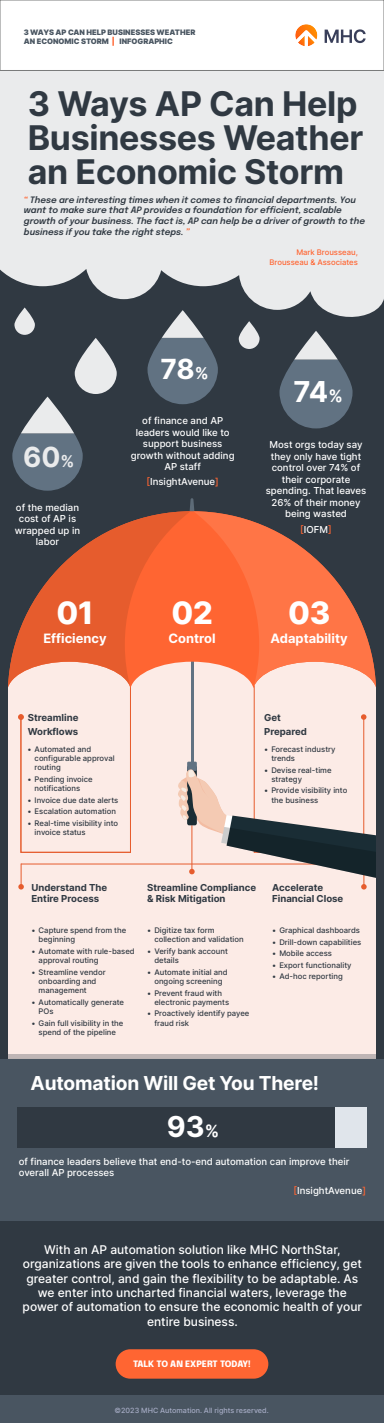
<style>
.page{position:relative;width:384px;height:1423px;background:#fff}
.page>*{position:absolute;margin:0;border:0;box-sizing:border-box;transform-origin:0 0}
.t1{font:700 34px/34px "Inter";letter-spacing:-.01em;color:#303942}
.t2{font:800 30.96px "Inter";color:#fff}
.t3{font:700 28.8px "Inter";color:#fff}
.t4{font:700 27.76px "Inter";color:#eaebec}
.t5{font:700 27.76px "Inter";color:#fff}
.t6{font:700 19.2px "Inter";letter-spacing:-.01em;color:#fff}
.t7{font:700 12.92px "Inter";color:#fff}
.t8{font:500 12px/14.4px "Inter";color:#fff;text-align:center}
.t9{font:500 9.6px/11.5px "Inter";color:#fff;text-align:center}
.t10{font:700 9.6px/11.5px "Inter";color:#303942}
.t11{font:italic 600 8.8px/10.6px "Epilogue";color:#303942}
.t12{font:800 8.8px "Epilogue";color:#fff}
.t13{font:500 7.72px/9.2px "Inter";color:#303942}
.t14{font:500 7.72px/9.2px "Inter";color:#ff6532;text-align:right}
.t15{font:900 7.52px/9px "Inter";color:#495561}
.t16{font:500 7.2px "Inter";color:#a6acc5}
.s1{color:#ff6532}
.s2{font-size:16.2px}
.s3{font-size:16.8px}
</style>
<div class="page">
<div style="left:0;top:1394px;width:384px;height:29px;background:#495561"></div>
<div style="left:0;top:181px;width:384px;height:1040px;background:#303942"></div>
<svg style="left:0;top:71px;width:384px;height:246px;background:#dadcde"></svg>
<div style="left:8px;top:688px;width:368px;height:366px;background:#fcebe6"></div>
<div style="left:0;top:1221px;width:384px;height:173px;background:#303942"></div>
<div style="left:116px;top:1349px;width:152px;height:30px;background:#ff6532;border-radius:15px"></div>
<div style="left:0;top:0;width:384px;height:71px;background:#fff;border:1px solid #7a7b7b"></div>
<svg style="left:325px;top:29px;width:41px;height:14px"></svg>
<svg style="left:295px;top:24px;width:22px;height:22px"></svg>
<svg style="left:148px;top:310px;width:70px;height:94px"></svg>
<svg style="left:279px;top:331px;width:74px;height:97px"></svg>
<svg style="left:12px;top:307px;width:105px;height:184px"></svg>
<svg style="left:239px;top:321px;width:21px;height:28px"></svg>
<div style="left:0;top:1059px;width:384px;height:162px;background:#495561"></div>
<div style="left:334px;top:1107px;width:33px;height:40px;background:#e0e5eb"></div>
<div style="left:17px;top:1107px;width:317px;height:40px;background:#303942"></div>
<div style="left:0;top:1054px;width:384px;height:5px;background:#bfb5b5"></div>
<div style="left:18px;top:688px;width:113px;height:165px;background:#fcebe6"></div>
<hr style="left:21px;top:864px;width:343px;height:1px;background:#e65c2d">
<svg style="left:18px;top:864px;width:6px;height:25px"></svg>
<svg style="left:189px;top:498px;width:6px;height:13px"></svg>
<svg style="left:193px;top:511px;width:183px;height:174px"></svg>
<svg style="left:8px;top:511px;width:183px;height:177px"></svg>
<svg style="left:178px;top:685px;width:198px;height:204px;background:#daccc7"></svg>
<p class="t15" style="left:24px;top:28px;width:173px">3 WAYS AP CAN HELP BUSINESSES WEATHER<br>AN ECONOMIC STORM <span class="s1">|</span> INFOGRAPHIC</p>
<h1 class="t1" style="left:28px;top:89px;width:337px">3 Ways AP Can Help<br>Businesses Weather an Economic Storm</h1>
<p class="t11" style="left:24px;top:194px;width:343px"><span class="s1">ì</span> These are interesting times when it comes to financial departments. You want to make sure that AP provides a foundation for e昀케cient, scalable growth of your business. The fact is, AP can help be a driver of growth to the business if you take the right steps. <span class="s1">î</span></p>
<p class="t14" style="left:270px;top:249px;width:90px">Mark Brousseau,<br>Brousseau &amp; Associates</p>
<h3 class="t5" style="left:160px;top:358px;width:50px">78<span class="s2">%</span></h3>
<h3 class="t3" style="left:293px;top:380px;width:51px">74<span class="s3">%</span></h3>
<h3 class="t4" style="left:23px;top:446px;width:53px">60<span class="s2">%</span></h3>
<p class="t9" style="left:15px;top:502px;width:67px">of the median cost of AP is wrapped up in labor</p>
<p class="t9" style="left:131px;top:416px;width:105px">of finance and AP leaders would like to support business growth without adding<br>AP staff</p>
<p class="t9" style="left:147px;top:476px;width:74px"><span class="s1">[</span>InsightAvenue<span class="s1">]</span></p>
<p class="t9" style="left:266px;top:440px;width:102px">Most orgs today say they only have tight control over 74% of their corporate spending. That leaves<br>26% of their money being wasted</p>
<p class="t9" style="left:300px;top:525px;width:33px"><span class="s1">[</span>IOFM<span class="s1">]</span></p>
<h2 class="t2" style="left:57px;top:595px;width:39px">01</h2>
<h2 class="t2" style="left:172px;top:595px;width:43px">02</h2>
<h2 class="t2" style="left:288px;top:595px;width:44px">03</h2>
<h3 class="t7" style="left:43px;top:633px;width:65px">Efficiency</h3>
<h3 class="t7" style="left:169px;top:633px;width:49px">Control</h3>
<h3 class="t7" style="left:271px;top:633px;width:78px">Adaptability</h3>
<p class="t10" style="left:28px;top:712px;width:52px;line-height:13.9px">Streamline<br>Workflows</p>
<p class="t13" style="left:35px;top:745px;width:82px;text-indent:-7px">ï Automated and configurable approval routing</p>
<p class="t13" style="left:35px;top:775px;width:60px;text-indent:-7px">ï Pending invoice notifications</p>
<p class="t13" style="left:27px;top:795px;width:92px;line-height:11.6px">ï Invoice due date alerts ï Escalation automation ï Real-time visibility into</p>
<p class="t13" style="left:35px;top:828px;width:53px">invoice status</p>
<p class="t10" style="left:264px;top:712px;width:44px;line-height:13.9px">Get<br>Prepared</p>
<p class="t13" style="left:271px;top:745px;width:66px;text-indent:-7px">ï Forecast industry trends</p>
<p class="t13" style="left:271px;top:766px;width:62px;text-indent:-7px">ï Devise real-time strategy</p>
<p class="t13" style="left:271px;top:787px;width:78px;text-indent:-7px">ï Provide visibility into the business</p>
<p class="t10" style="left:31px;top:882px;width:77px">Understand The<br>Entire Process</p>
<p class="t13" style="left:39px;top:926px;width:89px;text-indent:-7px">ï Capture spend from the beginning</p>
<p class="t13" style="left:39px;top:947px;width:98px;text-indent:-7px">ï Automate with rule-based approval routing</p>
<p class="t13" style="left:39px;top:968px;width:69px;text-indent:-7px">ï Streamline vendor onboarding and management</p>
<p class="t13" style="left:39px;top:998px;width:87px;text-indent:-7px">ï Automatically generate<br>POs</p>
<p class="t13" style="left:31px;top:1019px;width:94px;text-align:center">ï Gain full visibility in the spend of the pipeline</p>
<p class="t10" style="left:147px;top:882px;width:110px">Streamline Compliance &amp; Risk Mitigation</p>
<p class="t13" style="left:154px;top:926px;width:91px;text-indent:-7px">ï Digitize tax form collection and validation</p>
<p class="t13" style="left:154px;top:947px;width:75px;text-indent:-7px">ï Verify bank account details</p>
<p class="t13" style="left:147px;top:968px;width:82px;text-align:center">ï Automate initial and ongoing screening</p>
<p class="t13" style="left:154px;top:989px;width:76px;text-indent:-7px">ï Prevent fraud with electronic payments</p>
<p class="t13" style="left:154px;top:1010px;width:97px;text-indent:-7px">ï Proactively identify payee fraud risk</p>
<p class="t10" style="left:272px;top:882px;width:73px">Accelerate<br>Financial Close</p>
<p class="t13" style="left:272px;top:925px;width:91px;line-height:11.6px">ï Graphical dashboards ï Drill-down capabilities ï Mobile access<br>ï Export functionality<br>ï Ad-hoc reporting</p>
<h3 class="t6" style="left:31px;top:1075px;width:290px">Automation Will Get You There!</h3>
<h3 class="t3" style="left:167px;top:1115px;width:54px">93<span class="s3">%</span></h3>
<p class="t9" style="left:19px;top:1156px;width:332px;text-align:left">of finance leaders believe that end-to-end automation can improve their overall AP processes</p>
<p class="t9" style="left:294px;top:1186px;width:74px"><span class="s1">[</span>InsightAvenue<span class="s1">]</span></p>
<p class="t8" style="left:23px;top:1243px;width:341px">With an AP automation solution like MHC NorthStar, organizations are given the tools to enhance efficiency, get greater control, and gain the flexibility to be adaptable. As we enter into uncharted financial waters, leverage the power of automation to ensure the economic health of your entire business.</p>
<p class="t12" style="left:133px;top:1358px;width:119px">TALK TO AN EXPERT TODAY!</p>
<p class="t16" style="left:115px;top:1407px;width:156px">©2023 MHC Automation. All rights reserved.</p>
</div>
